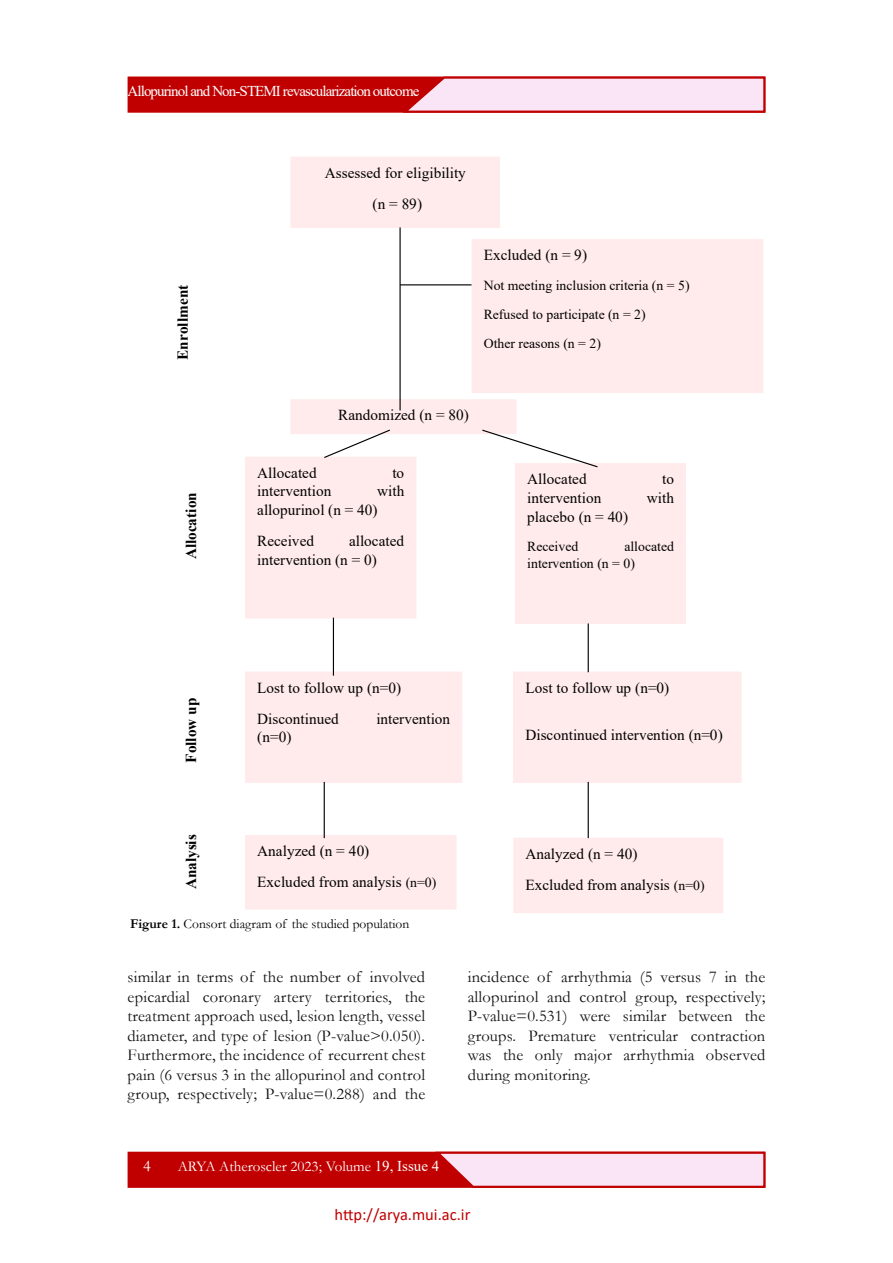
<style>
.page{position:relative;width:893px;height:1263px;background:#fff}
.page>*{position:absolute;margin:0;border:0;box-sizing:border-box;transform-origin:0 0}
.t1{font:16.5px/19.5px "Garamond";letter-spacing:.01em;color:#111;text-align:justify}
.t2{font:16.5px "Calibri";color:#c00000}
.t3{font:16.5px "Garamond";color:#fff}
.t4{font:15.3px/31px "Times New Roman";color:#000}
.t5{font:700 15.3px "Times New Roman";color:#000}
.t6{font:15px "Times New Roman";letter-spacing:-.06em;color:#fff}
.t7{font:15px "Garamond";color:#fff}
.t8{font:13.8px/29px "Times New Roman";color:#000}
.t9{font:13.5px "Garamond";color:#000}
.s1{font-size:13.8px}
.s2{font-weight:700}
.s3{font-family:"Times New Roman"}
</style>
<div class="page">
<div style="left:128px;top:1152px;width:637px;height:36px;background:#c00000;border:1px solid #c00000"></div>
<div style="left:128px;top:77px;width:637px;height:36px;background:#c00000;border:1px solid #c00000"></div>
<svg style="left:432px;top:1151px;width:334px;height:37px;background:#edb8c6"></svg>
<svg style="left:400px;top:76px;width:366px;height:37px;background:#edb8c5"></svg>
<div style="left:291px;top:157px;width:209px;height:70px;background:#ffebeb"></div>
<div style="left:290px;top:157px;width:210px;height:71px;border:1px solid #ffebeb"></div>
<hr style="left:400px;top:284px;width:72px;height:1px;background:#000">
<div style="left:472px;top:240px;width:291px;height:152px;background:#ffebeb"></div>
<div style="left:471px;top:239px;width:292px;height:154px;border:1px solid #ffebeb"></div>
<div style="left:291px;top:400px;width:225px;height:33px;background:#ffebeb"></div>
<div style="left:290px;top:399px;width:227px;height:35px;border:1px solid #ffebeb"></div>
<hr style="left:399px;top:227px;width:2px;height:183px;background:#000">
<div style="left:246px;top:457px;width:170px;height:161px;background:#ffebeb"></div>
<div style="left:245px;top:457px;width:171px;height:161px;border:1px solid #ffebeb"></div>
<div style="left:516px;top:464px;width:169px;height:159px;background:#ffebeb"></div>
<div style="left:515px;top:463px;width:171px;height:161px;border:1px solid #ffebeb"></div>
<svg style="left:323px;top:429px;width:68px;height:30px"></svg>
<svg style="left:481px;top:429px;width:118px;height:39px"></svg>
<div style="left:246px;top:672px;width:216px;height:110px;background:#ffebeb"></div>
<div style="left:245px;top:671px;width:217px;height:112px;border:1px solid #ffebeb"></div>
<div style="left:514px;top:672px;width:227px;height:110px;background:#ffebeb"></div>
<div style="left:513px;top:671px;width:229px;height:112px;border:1px solid #ffebeb"></div>
<hr style="left:333px;top:618px;width:1px;height:58px;background:#000">
<hr style="left:588px;top:623px;width:1px;height:49px;background:#000">
<div style="left:246px;top:836px;width:210px;height:73px;background:#ffebeb"></div>
<div style="left:245px;top:835px;width:212px;height:75px;border:1px solid #ffebeb"></div>
<div style="left:514px;top:838px;width:209px;height:74px;background:#ffebeb"></div>
<div style="left:513px;top:838px;width:210px;height:75px;border:1px solid #ffebeb"></div>
<hr style="left:324px;top:782px;width:1px;height:56px;background:#000">
<hr style="left:588px;top:782px;width:1px;height:56px;background:#000">
<p class="t6" style="left:128px;top:80px;width:294px">Allopurinol and Non-STEMI revascularization outcome</p>
<p class="t5" style="left:172px;top:360px;width:76px;rotate:-90deg">Enrollment</p>
<p class="t5" style="left:180px;top:559px;width:69px;rotate:-90deg">Allocation</p>
<p class="t5" style="left:180px;top:763px;width:66px;rotate:-90deg">Follow up</p>
<p class="t4" style="left:325px;top:156px;width:142px;text-align:center">Assessed for eligibility (n = 89)</p>
<p class="t4" style="left:484px;top:239px;width:105px">Excluded (n = 9)</p>
<p class="t8" style="left:484px;top:270px;width:207px">Not meeting inclusion criteria (n = 5)<br>Refused to participate (n = 2)<br>Other reasons (n = 2)</p>
<p class="t4" style="left:338px;top:399px;width:132px">Randomized (n = 80)</p>
<p class="t4" style="left:257px;top:457px;width:61px">Allocated</p>
<p class="t4" style="left:392px;top:457px;width:13px">to</p>
<p class="t4" style="left:257px;top:475px;width:76px">intervention</p>
<p class="t4" style="left:257px;top:481px;width:149px;line-height:18.8px;text-indent:120px">with allopurinol (n = 40)</p>
<p class="t4" style="left:257px;top:525px;width:58px">Received</p>
<p class="t4" style="left:257px;top:531px;width:148px;line-height:18.8px;text-indent:92px">allocated intervention (n = 0)</p>
<p class="t4" style="left:527px;top:463px;width:61px">Allocated</p>
<p class="t4" style="left:662px;top:463px;width:13px">to</p>
<p class="t4" style="left:527px;top:482px;width:76px">intervention</p>
<p class="t4" style="left:647px;top:482px;width:29px">with</p>
<p class="t4" style="left:527px;top:500px;width:102px">placebo (n = 40)</p>
<p class="t8" style="left:527px;top:532px;width:53px">Received</p>
<p class="t8" style="left:527px;top:538px;width:148px;line-height:17.1px;text-indent:97px">allocated intervention (n = 0)</p>
<p class="t4" style="left:257px;top:671px;width:145px">Lost to follow up (n=0)<br>Discontinued</p>
<p class="t4" style="left:376px;top:702px;width:75px">intervention</p>
<p class="t4" style="left:257px;top:721px;width:36px">(n=0)</p>
<p class="t4" style="left:525px;top:671px;width:145px">Lost to follow up (n=0)</p>
<p class="t4" style="left:525px;top:719px;width:199px">Discontinued intervention (n=0)</p>
<p class="t5" style="left:180px;top:889px;width:57px;rotate:-90deg">Analysis</p>
<p class="t4" style="left:257px;top:835px;width:181px">Analyzed (n = 40)<br>Excluded from analysis <span class="s1">(n=0)</span></p>
<p class="t4" style="left:525px;top:838px;width:181px">Analyzed (n = 40)<br>Excluded from analysis <span class="s1">(n=0)</span></p>
<p class="t9" style="left:130px;top:914px;width:281px"><span class="s2">Figure 1.</span> Consort diagram of the studied population</p>
<p class="t1" style="left:128px;top:967px;width:299px">similar in terms of the number of involved epicardial coronary artery territories, the treatment approach used, lesion length, vessel diameter, and type of lesion (P-value&gt;0.050).<br>Furthermore, the incidence of recurrent chest pain (6 versus 3 in the allopurinol and control group, respectively; P-value=0.288) and the</p>
<p class="t1" style="left:468px;top:967px;width:299px">incidence of arrhythmia (5 versus 7 in the allopurinol and control group, respectively; P-value=0.531) were similar between the groups. Premature ventricular contraction was the only major arrhythmia observed during monitoring.</p>
<p class="t3" style="left:143px;top:1155px;width:9px">4</p>
<p class="t7" style="left:178px;top:1156px;width:263px">ARYA Atheroscler 2023; Volume <span class="s3">19, Issue 4</span></p>
<p class="t2" style="left:335px;top:1202px;width:137px">http://arya.mui.ac.ir</p>
</div>
